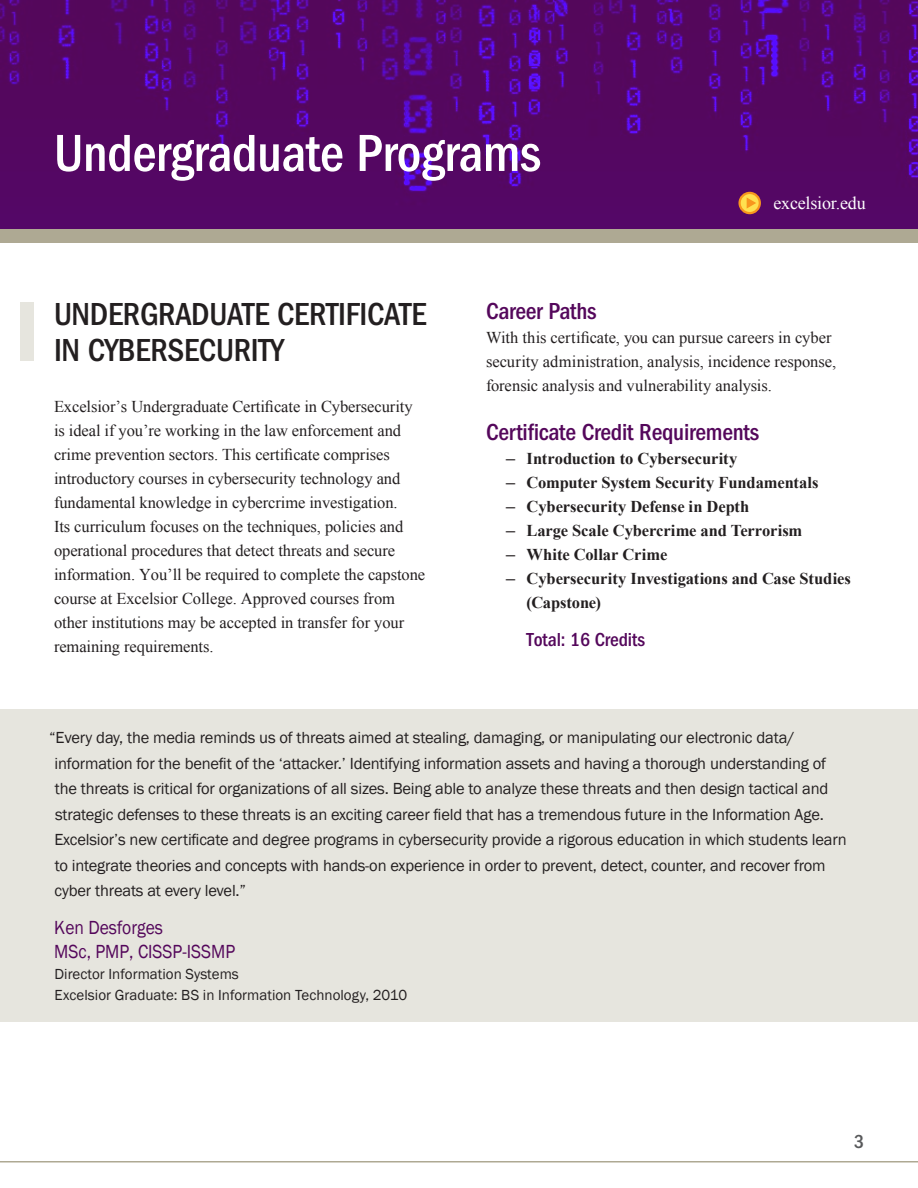
<style>
.page{position:relative;width:918px;height:1188px;background:#fff}
.page>*{position:absolute;margin:0;border:0;box-sizing:border-box;transform-origin:0 0}
.t1{font:500 condensed 54px "ITC Franklin Gothic Std";letter-spacing:-.01em;color:#fff}
.t2{font:500 condensed 33px/36px "ITC Franklin Gothic Std";letter-spacing:-.01em;color:#231f20}
.t3{font:500 condensed 24px "ITC Franklin Gothic Std";letter-spacing:-.01em;color:#54075b}
.t4{font:19.5px/24px "Franklin Gothic";color:#54075b;scale:.9 1}
.t5{font:500 condensed 19.5px "ITC Franklin Gothic Std";letter-spacing:-.005em;color:#54075b}
.t6{font:500 condensed 19.5px "ITC Franklin Gothic Std";color:#58595b}
.t7{font:18px "Times New Roman";letter-spacing:-.01em;color:#fff}
.t8{font:16.5px/24px "Times New Roman";letter-spacing:-.005em;color:#231f20}
.t9{font:16.5px/25.5px "Franklin Gothic";letter-spacing:-.01em;color:#231f20}
.t10{font:700 16.5px/24px "Times New Roman";letter-spacing:-.005em;color:#231f20}
.t11{font:15px/21px "Franklin Gothic";color:#231f20}
.s1{font-size:18px}
</style>
<div class="page">
<img style="left:0;top:0;width:918px;height:230px">
<div style="left:0;top:710px;width:918px;height:312px;background:#e6e5de"></div>
<hr style="left:0;top:1161px;width:918px;height:1px;background:#aea993">
<div style="left:0;top:230px;width:918px;height:13px;background:#aea993"></div>
<svg style="left:740px;top:193px;width:20px;height:20px"></svg>
<div style="left:738px;top:192px;width:23px;height:22px;border:2px solid #f8971d;border-radius:50%"></div>
<svg style="left:747px;top:197px;width:9px;height:12px"></svg>
<div style="left:20px;top:302px;width:14px;height:59px;background:#e6e5de"></div>
<h1 class="t1" style="left:54px;top:122px;width:489px">Undergraduate Programs</h1>
<p class="t7" style="left:773px;top:191px;width:94px">excelsior.edu</p>
<h2 class="t2" style="left:54px;top:296px;width:374px">UNDERGRADUATE CERTIFICATE<br>IN CYBERSECURITY</h2>
<p class="t8" style="left:54px;top:394px;width:373px">Excelsior’s Undergraduate Certificate in Cybersecurity is ideal if you’re working in the law enforcement and crime prevention sectors. This certificate comprises introductory courses in cybersecurity technology and fundamental knowledge in cybercrime investigation.<br>Its curriculum focuses on the techniques, policies and operational procedures that detect threats and secure information. You’ll be required to complete the capstone course at Excelsior College. Approved courses from other institutions may be accepted in transfer for your remaining requirements.</p>
<h3 class="t3" style="left:486px;top:297px;width:112px">Career Paths</h3>
<p class="t8" style="left:486px;top:325px;width:352px">With this certificate, you can pursue careers in cyber security administration, analysis, incidence response, forensic analysis and vulnerability analysis.</p>
<h3 class="t3" style="left:486px;top:419px;width:275px">Certificate Credit Requirements</h3>
<p class="t10" style="left:506px;top:446px;width:233px"><span class="s1">–</span> Introduction to Cybersecurity</p>
<p class="t10" style="left:506px;top:470px;width:314px"><span class="s1">–</span> Computer System Security Fundamentals</p>
<p class="t10" style="left:506px;top:494px;width:244px"><span class="s1">–</span> Cybersecurity Defense in Depth</p>
<p class="t10" style="left:506px;top:518px;width:298px"><span class="s1">–</span> Large Scale Cybercrime and Terrorism</p>
<p class="t10" style="left:506px;top:542px;width:163px"><span class="s1">–</span> White Collar Crime</p>
<p class="t10" style="left:526px;top:566px;width:326px;text-indent:-20px"><span class="s1">–</span> Cybersecurity Investigations and Case Studies (Capstone)</p>
<p class="t5" style="left:526px;top:628px;width:120px">Total: 16 Credits</p>
<p class="t9" style="left:54px;top:726px;width:794px;text-indent:-5px">“Every day, the media reminds us of threats aimed at stealing, damaging, or manipulating our electronic data/ information for the benefit of the ‘attacker.’ Identifying information assets and having a thorough understanding of the threats is critical for organizations of all sizes. Being able to analyze these threats and then design tactical and strategic defenses to these threats is an exciting career field that has a tremendous future in the Information Age.<br>Excelsior’s new certificate and degree programs in cybersecurity provide a rigorous education in which students learn to integrate theories and concepts with hands-on experience in order to prevent, detect, counter, and recover from cyber threats at every level.”</p>
<p class="t4" style="left:54px;top:916px;width:202px">Ken Desforges<br>MSc, PMP, CISSP-ISSMP</p>
<p class="t11" style="left:55px;top:964px;width:354px">Director Information Systems<br>Excelsior Graduate: BS in Information Technology, 2010</p>
<p class="t6" style="left:854px;top:1130px;width:11px">3</p>
</div>
